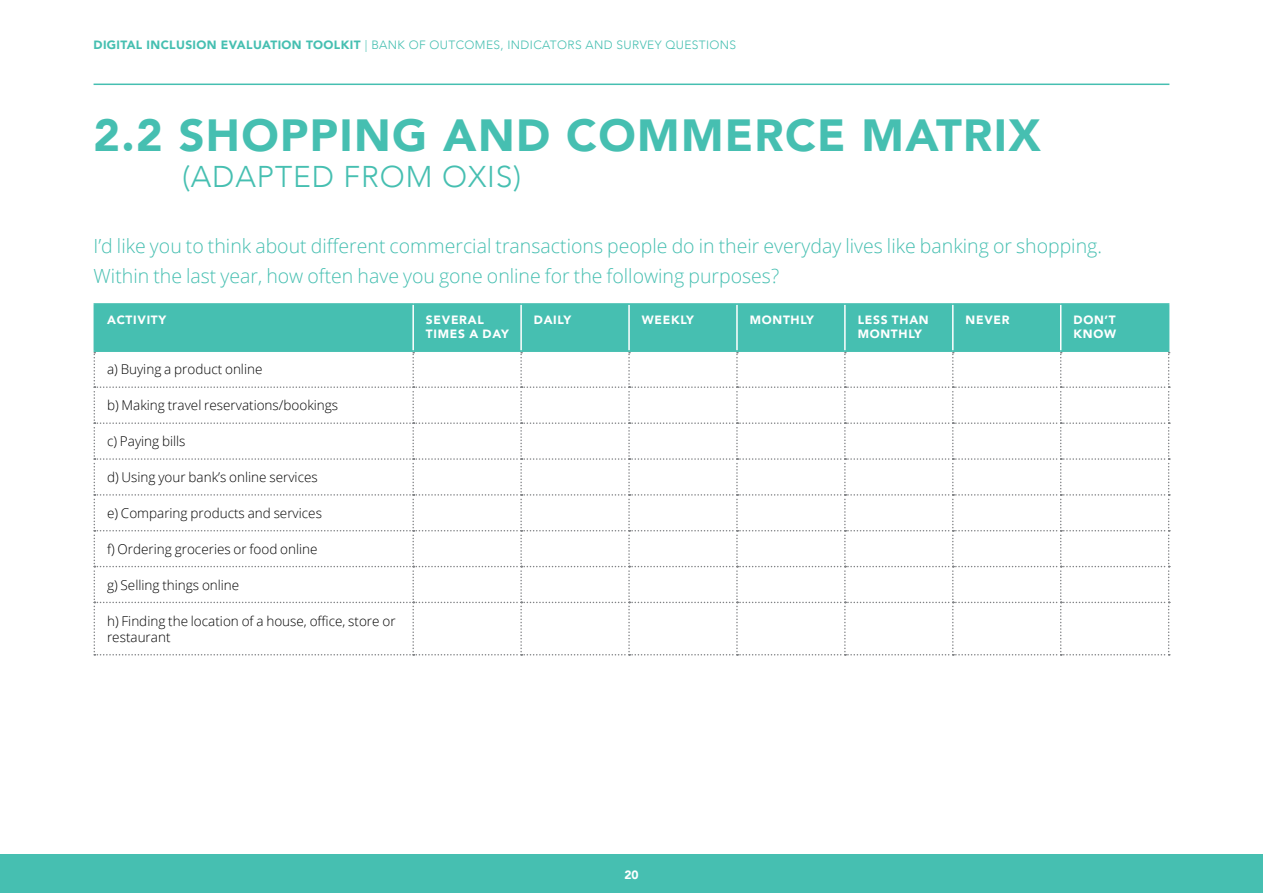
<style>
.page{position:relative;width:1263px;height:893px;background:#fff}
.page>*{position:absolute;margin:0;border:0;box-sizing:border-box;transform-origin:0 0}
.Title_-_Smaller{font:900 45px "Avenir";letter-spacing:.03em;color:#46bfb1}
.Title_-_Smaller-2{font:300 30px "Avenir";letter-spacing:.03em;color:#46bfb1}
.t1{font:300 19.5px/30px "Open Sans";color:#46bfb1}
.Body_copy_-_OpenSans{font:300 13.5px/16.5px "Open Sans";color:#000}
.t2{font:300 12px "Avenir";letter-spacing:.03em;color:#46bfb1}
.Body_copy_-_OpenSans-2{font:900 12px/13.5px "Avenir";letter-spacing:.06em;color:#fff}
.s1{font-weight:900}
</style>
<div class="page">
<div style="left:0;top:855px;width:1263px;height:38px;background:#46bfb1"></div>
<hr style="left:94px;top:84px;width:1075px;height:1px;background:#46bfb1">
<div style="left:95px;top:305px;width:1073px;height:45px;background:#46bfb1"></div>
<svg style="left:94px;top:352px;width:1076px;height:303px"></svg>
<hr style="left:412px;top:305px;width:2px;height:45px;background:#fff">
<hr style="left:520px;top:305px;width:2px;height:45px;background:#fff">
<hr style="left:628px;top:305px;width:2px;height:45px;background:#fff">
<hr style="left:736px;top:305px;width:2px;height:45px;background:#fff">
<hr style="left:844px;top:305px;width:2px;height:45px;background:#fff">
<hr style="left:952px;top:305px;width:1px;height:45px;background:#fff">
<hr style="left:1060px;top:305px;width:1px;height:45px;background:#fff">
<hr style="left:413px;top:303px;width:108px;height:2px;background:#46bfb1">
<hr style="left:521px;top:303px;width:108px;height:2px;background:#46bfb1">
<hr style="left:629px;top:303px;width:108px;height:2px;background:#46bfb1">
<hr style="left:737px;top:303px;width:108px;height:2px;background:#46bfb1">
<hr style="left:845px;top:303px;width:108px;height:2px;background:#46bfb1">
<hr style="left:953px;top:303px;width:108px;height:2px;background:#46bfb1">
<hr style="left:1061px;top:303px;width:108px;height:2px;background:#46bfb1">
<hr style="left:1168px;top:305px;width:1px;height:45px;background:#46bfb1">
<hr style="left:413px;top:350px;width:108px;height:2px;background:#46bfb1">
<hr style="left:521px;top:350px;width:108px;height:2px;background:#46bfb1">
<hr style="left:629px;top:350px;width:108px;height:2px;background:#46bfb1">
<hr style="left:737px;top:350px;width:108px;height:2px;background:#46bfb1">
<hr style="left:845px;top:350px;width:108px;height:2px;background:#46bfb1">
<hr style="left:953px;top:350px;width:108px;height:2px;background:#46bfb1">
<hr style="left:1061px;top:350px;width:108px;height:2px;background:#46bfb1">
<hr style="left:94px;top:303px;width:319px;height:2px;background:#46bfb1">
<hr style="left:94px;top:305px;width:1px;height:45px;background:#46bfb1">
<hr style="left:94px;top:350px;width:319px;height:2px;background:#46bfb1">
<p class="t2" style="left:94px;top:37px;width:644px"><span class="s1">DIGITAL INCLUSION EVALUATION TOOLKIT</span> | BANK OF OUTCOMES, INDICATORS AND SURVEY QUESTIONS</p>
<h1 class="Title_-_Smaller" style="left:93px;top:97px;width:949px">2.2 SHOPPING AND COMMERCE MATRIX</h1>
<h1 class="Title_-_Smaller-2" style="left:182px;top:159px;width:341px">(ADAPTED FROM OXIS)</h1>
<p class="t1" style="left:94px;top:230px;width:1010px">I’d like you to think about different commercial transactions people do in their everyday lives like banking or shopping.<br>Within the last year, how often have you gone online for the following purposes?</p>
<p class="Body_copy_-_OpenSans-2" style="left:107px;top:313px;width:61px">ACTIVITY</p>
<p class="Body_copy_-_OpenSans-2" style="left:426px;top:313px;width:84px">SEVERAL<br>TIMES A DAY</p>
<p class="Body_copy_-_OpenSans-2" style="left:534px;top:313px;width:39px">DAILY</p>
<p class="Body_copy_-_OpenSans-2" style="left:642px;top:313px;width:54px">WEEKLY</p>
<p class="Body_copy_-_OpenSans-2" style="left:750px;top:313px;width:66px">MONTHLY</p>
<p class="Body_copy_-_OpenSans-2" style="left:858px;top:313px;width:73px">LESS THAN<br>MONTHLY</p>
<p class="Body_copy_-_OpenSans-2" style="left:965px;top:313px;width:46px">NEVER</p>
<p class="Body_copy_-_OpenSans-2" style="left:1073px;top:313px;width:44px">DON’T<br>KNOW</p>
<p class="Body_copy_-_OpenSans" style="left:107px;top:361px;width:157px">a) Buying a product online</p>
<p class="Body_copy_-_OpenSans" style="left:107px;top:397px;width:233px">b) Making travel reservations/bookings</p>
<p class="Body_copy_-_OpenSans" style="left:107px;top:433px;width:80px">c) Paying bills</p>
<p class="Body_copy_-_OpenSans" style="left:107px;top:469px;width:212px">d) Using your bank’s online services</p>
<p class="Body_copy_-_OpenSans" style="left:107px;top:504px;width:216px">e) Comparing products and services</p>
<p class="Body_copy_-_OpenSans" style="left:107px;top:540px;width:212px">f) Ordering groceries or food online</p>
<p class="Body_copy_-_OpenSans" style="left:107px;top:576px;width:134px">g) Selling things online</p>
<p class="Body_copy_-_OpenSans" style="left:107px;top:612px;width:290px">h) Finding the location of a house, office, store or restaurant</p>
<p class="Body_copy_-_OpenSans-2" style="left:624px;top:867px;width:16px">20</p>
</div>
